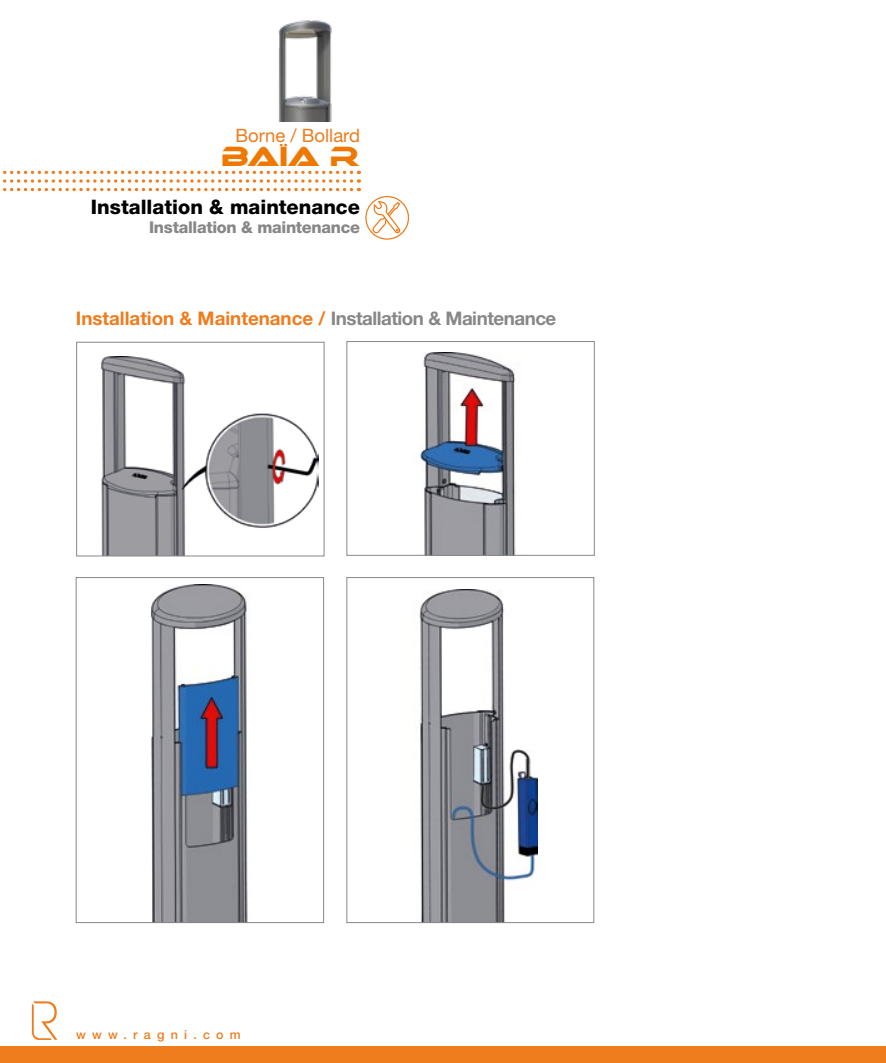
<style>
.page{position:relative;width:886px;height:1063px;background:#fff}
.page>*{position:absolute;margin:0;border:0;box-sizing:border-box;transform-origin:0 0}
.t1{font:26.25px "Ethnocentric";color:#ef7800}
.t2{font:800 20px "Helvetica Neue LT Std";color:#000}
.t3{font:700 18.75px "Helvetica Neue LT Std";letter-spacing:-.01em;color:#ef7c1d}
.t4{font:18.5px "Helvetica Neue LT Std";color:#ef7c1d}
.t5{font:800 16.25px "Helvetica Neue LT Std";letter-spacing:-.02em;color:#868786}
.t6{font:500 12.5px "Helvetica Neue LT Std";letter-spacing:.5em;color:#ef7c1d}
.s1{color:#868786}
</style>
<div class="page">
<svg style="left:358px;top:171px;width:1px;height:20px"></svg>
<svg style="left:3px;top:171px;width:348px;height:20px"></svg>
<img style="left:278px;top:20px;width:54px;height:102px">
<img style="left:420px;top:353px;width:96px;height:201px">
<div style="left:346px;top:341px;width:249px;height:215px;border:1px solid #868786"></div>
<img style="left:151px;top:585px;width:97px;height:336px">
<div style="left:76px;top:577px;width:248px;height:346px;border:1px solid #868786"></div>
<img style="left:419px;top:589px;width:119px;height:332px">
<div style="left:346px;top:577px;width:248px;height:346px;border:1px solid #868786"></div>
<img style="left:101px;top:356px;width:217px;height:198px">
<div style="left:76px;top:342px;width:248px;height:214px;border:1px solid #868786"></div>
<div style="left:365px;top:196px;width:44px;height:44px;border:1px solid #ef7c1d;border-radius:50%"></div>
<svg style="left:371px;top:201px;width:30px;height:35px"></svg>
<div style="left:0;top:1046px;width:886px;height:17px;background:#ef7c1d"></div>
<svg style="left:32px;top:1001px;width:25px;height:39px"></svg>
<p class="t4" style="left:235px;top:124px;width:126px">Borne / Bollard</p>
<h1 class="t1" style="left:222px;top:143px;width:140px">BAÏA R</h1>
<p class="t2" style="left:91px;top:195px;width:271px">Installation &amp; maintenance</p>
<p class="t5" style="left:149px;top:218px;width:212px">Installation &amp; maintenance</p>
<p class="t3" style="left:76px;top:307px;width:482px">Installation &amp; Maintenance / <span class="s1">Installation &amp; Maintenance</span></p>
<p class="t6" style="left:76px;top:1027px;width:166px">www.ragni.com</p>
</div>
